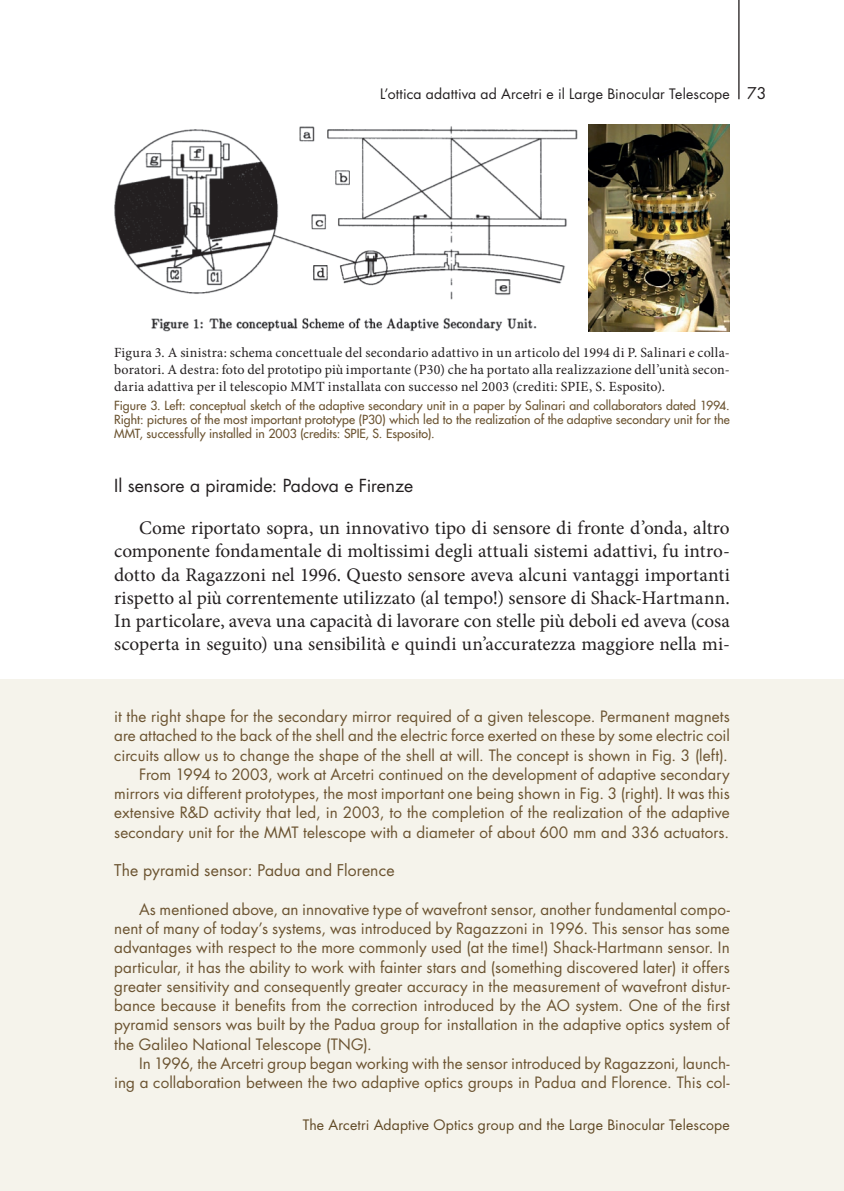
<style>
.page{position:relative;width:844px;height:1191px;background:#fff}
.page>*{position:absolute;margin:0;border:0;box-sizing:border-box;transform-origin:0 0}
.t1{font:19.25px/23.1px "Minion Pro";letter-spacing:.005em;color:#231f20;text-align:justify}
.t2{font:17.5px "Futura Std";letter-spacing:-.01em;color:#231f20}
.t3{font:15.75px "Futura Std";letter-spacing:.005em;color:#6b5330}
.t4{font:15.75px "Futura Std";color:#231f20}
.t5{font:15.22px/19.2px "Futura Std";letter-spacing:.005em;color:#6b5330;text-align:right}
.t6{font:14px/16.8px "Minion Pro";letter-spacing:.015em;color:#231f20;text-align:justify}
.t7{font:14px "Futura Std";letter-spacing:.01em;color:#604824}
.t8{font:14px "Futura Std";letter-spacing:.01em;color:#231f20}
.t9{font:500 12.25px/14px "Futura Std";color:#6b5330;text-align:justify}
</style>
<div class="page">
<div style="left:0;top:680px;width:843px;height:511px;background:#f5f3eb"></div>
<hr style="left:738px;top:0;width:1px;height:99px;background:#231f20">
<img style="left:114px;top:126px;width:463px;height:205px">
<img style="left:588px;top:124px;width:141px;height:207px">
<p class="t8" style="left:380px;top:85px;width:351px">L’ottica adattiva ad Arcetri e il Large Binocular Telescope</p>
<p class="t4" style="left:747px;top:83px;width:21px">73</p>
<p class="t6" style="left:114px;top:344px;width:617px">Figura 3. A sinistra: schema concettuale del secondario adattivo in un articolo del 1994 di P. Salinari e colla&shy;boratori. A destra: foto del prototipo più importante (P30) che ha portato alla realizzazione dell’unità secon&shy;daria adattiva per il telescopio MMT installata con successo nel 2003 (crediti: SPIE, S. Esposito).</p>
<p class="t9" style="left:114px;top:398px;width:617px">Figure 3. Left: conceptual sketch of the adaptive secondary unit in a paper by Salinari and collaborators dated 1994.<br>Right: pictures of the most important prototype (P30) which led to the realization of the adaptive secondary unit for the MMT, successfully installed in 2003 (credits: SPIE, S. Esposito).</p>
<p class="t2" style="left:114px;top:474px;width:300px">Il sensore a piramide: Padova e Firenze</p>
<p class="t1" style="left:114px;top:517px;width:617px;text-indent:25px">Come riportato sopra, un innovativo tipo di sensore di fronte d’onda, altro componente fondamentale di moltissimi degli attuali sistemi adattivi, fu intro&shy;dotto da Ragazzoni nel 1996. Questo sensore aveva alcuni vantaggi importanti rispetto al più correntemente utilizzato (al tempo!) sensore di Shack-Hartmann.<br>In particolare, aveva una capacità di lavorare con stelle più deboli ed aveva (cosa scoperta in seguito) una sensibilità e quindi un’accuratezza maggiore nella mi-</p>
<p class="t5" style="left:114px;top:707px;width:617px">it the right shape for the secondary mirror required of a given telescope. Permanent magnets are attached to the back of the shell and the electric force exerted on these by some electric coil circuits allow us to change the shape of the shell at will. The concept is shown in Fig. 3 (left).<br>From 1994 to 2003, work at Arcetri continued on the development of adaptive secondary mirrors via different prototypes, the most important one being shown in Fig. 3 (right). It was this extensive R&amp;D activity that led, in 2003, to the completion of the realization of the adaptive secondary unit for the MMT telescope with a diameter of about 600 mm and 336 actuators.</p>
<p class="t3" style="left:114px;top:860px;width:282px">The pyramid sensor: Padua and Florence</p>
<p class="t5" style="left:114px;top:899px;width:617px;text-align:justify;text-indent:25px">As mentioned above, an innovative type of wavefront sensor, another fundamental compo&shy;nent of many of today’s systems, was introduced by Ragazzoni in 1996. This sensor has some advantages with respect to the more commonly used (at the time!) Shack-Hartmann sensor. In particular, it has the ability to work with fainter stars and (something discovered later) it offers greater sensitivity and consequently greater accuracy in the measurement of wavefront distur&shy;bance because it benefits from the correction introduced by the AO system. One of the first pyramid sensors was built by the Padua group for installation in the adaptive optics system of the Galileo National Telescope (TNG).</p>
<p class="t5" style="left:114px;top:1053px;width:617px">In 1996, the Arcetri group began working with the sensor introduced by Ragazzoni, launch-<br>ing a collaboration between the two adaptive optics groups in Padua and Florence. This col-</p>
<p class="t7" style="left:302px;top:1116px;width:428px">The Arcetri Adaptive Optics group and the Large Binocular Telescope</p>
</div>
